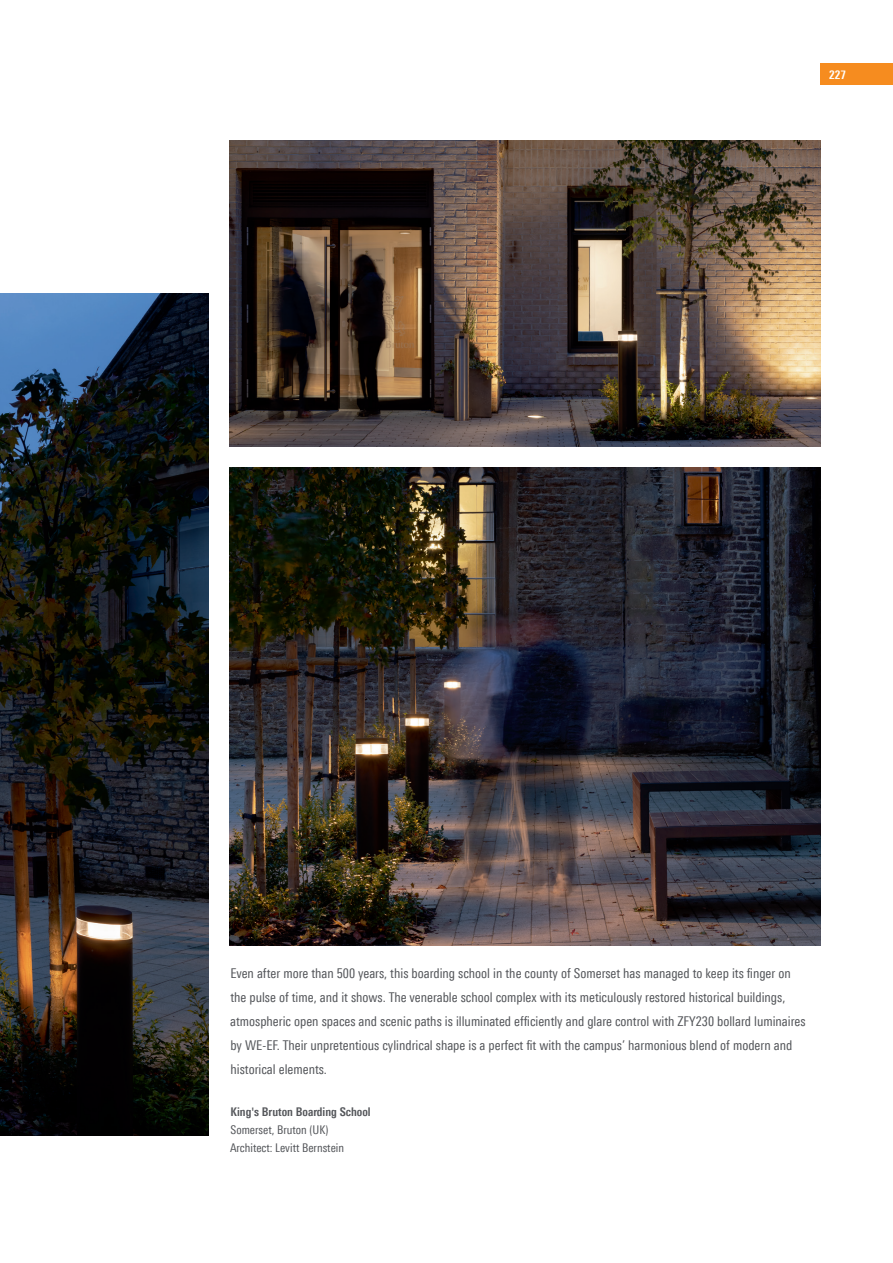
<style>
.page{position:relative;width:893px;height:1263px;background:#fff}
.page>*{position:absolute;margin:0;border:0;box-sizing:border-box;transform-origin:0 0}
.t1{font:13.5px/24px "Linotype Univers 420 Cn";color:#54565a}
.t2{font:700 12px/18px "Linotype Univers 620 Cn";color:#54565a}
.t3{font:12px "Linotype Univers 420 Cn";color:#54565a}
.t4{font:700 12px "Linotype Univers 620 Cn";color:#fff}
.s1{font-family:"Linotype Univers 420 Cn";font-weight:400}
</style>
<div class="page">
<div style="left:821px;top:64px;width:72px;height:21px;background:#f68c1f"></div>
<img style="left:230px;top:467px;width:591px;height:478px">
<img style="left:230px;top:140px;width:591px;height:306px">
<img style="left:0;top:293px;width:208px;height:842px">
<p class="t4" style="left:829px;top:67px;width:18px">227</p>
<p class="t1" style="left:230px;top:961px;width:577px">Even after more than 500 years, this boarding school in the county of Somerset has managed to keep its finger on the pulse of time, and it shows. The venerable school complex with its meticulously restored historical buildings, atmospheric open spaces and scenic paths is illuminated efficiently and glare control with ZFY230 bollard luminaires by WE-EF. Their unpretentious cylindrical shape is a perfect fit with the campus’ harmonious blend of modern and historical elements.</p>
<p class="t2" style="left:230px;top:1103px;width:142px">King's Bruton Boarding School<br><span class="s1">Somerset, Bruton (UK)</span></p>
<p class="t3" style="left:230px;top:1141px;width:116px">Architect: Levitt Bernstein</p>
</div>
